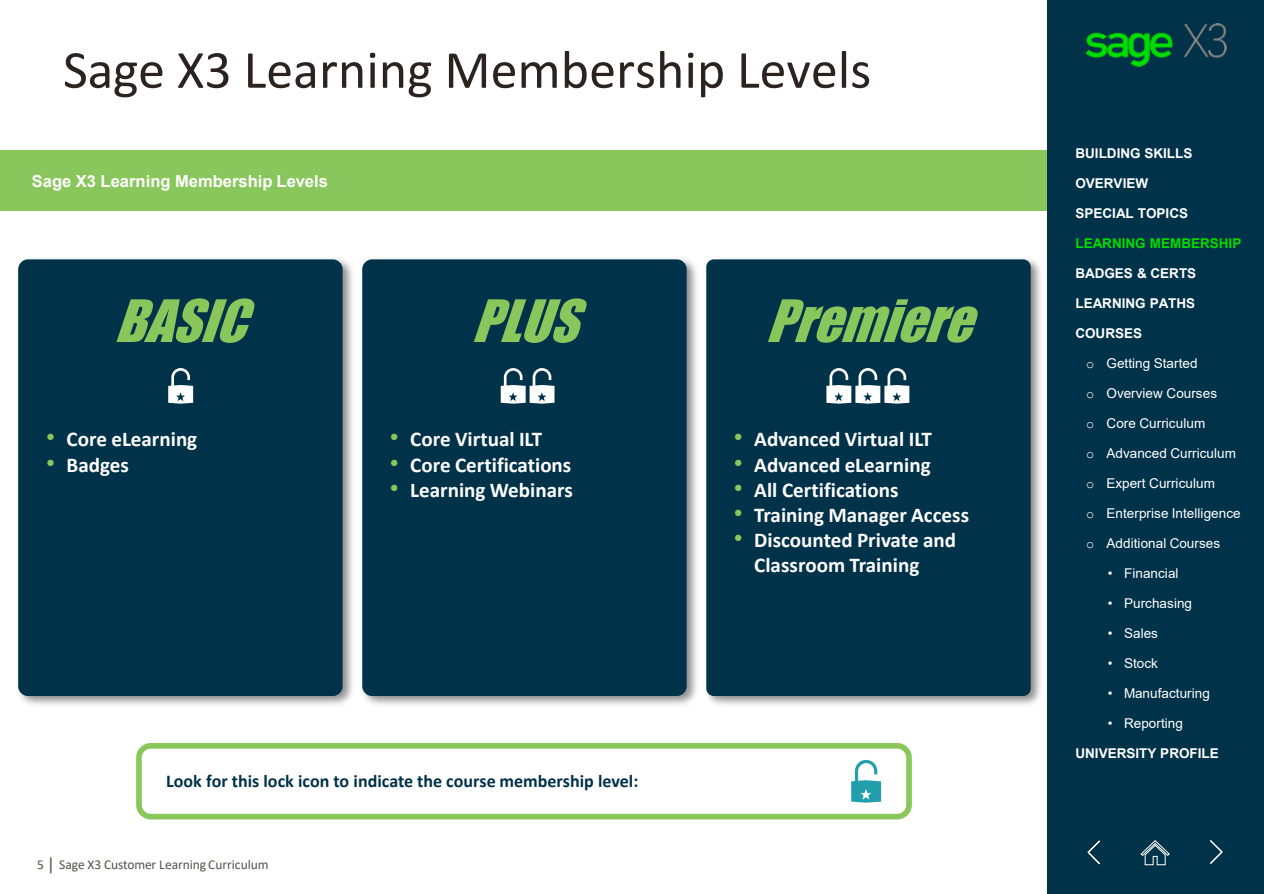
<style>
.page{position:relative;width:1264px;height:894px;background:#fff}
.page>*{position:absolute;margin:0;border:0;box-sizing:border-box;transform-origin:0 0}
.t1{font:54px "Calibri";color:#2b2320}
.t2{font:italic 54px "Impact";color:#89c65b}
.t3{font:700 21px/25.2px "Calibri";color:#fff}
.t4{font:700 18px "Calibri";color:#003149}
.t5{font:700 16.5px "Arial";color:#fff}
.t6{font:13.5px "Arial";letter-spacing:.005em;color:#fff}
.t7{font:700 13.5px "Arial";color:#fff}
.t8{font:13.5px "Calibri";letter-spacing:-.005em;color:#515249}
.t9{font:700 13.5px "Arial";color:#00dc01}
.s1{font-family:"Arial";font-weight:400;font-size:25.35px;color:#89c65b}
.s2{font-size:18px}
.s3{font-family:"Courier New"}
</style>
<div class="page">
<div style="left:0;top:150px;width:1081px;height:61px;background:#89c65b"></div>
<div style="left:1047px;top:0;width:216px;height:893px;background:#003249"></div>
<img style="left:1085px;top:24px;width:140px;height:42px">
<svg style="left:1140px;top:840px;width:30px;height:25px"></svg>
<svg style="left:1087px;top:840px;width:13px;height:24px"></svg>
<svg style="left:1210px;top:840px;width:12px;height:24px"></svg>
<img style="left:362px;top:258px;width:335px;height:447px">
<div style="left:362px;top:259px;width:324px;height:437px;background:#003249;border-radius:10px"></div>
<svg style="left:500px;top:368px;width:54px;height:35px"></svg>
<img style="left:706px;top:258px;width:335px;height:447px">
<div style="left:706px;top:259px;width:324px;height:437px;background:#003249;border-radius:8px"></div>
<svg style="left:826px;top:368px;width:83px;height:35px"></svg>
<img style="left:18px;top:258px;width:335px;height:447px">
<div style="left:18px;top:259px;width:324px;height:437px;background:#003249;border-radius:10px"></div>
<svg style="left:168px;top:368px;width:25px;height:35px"></svg>
<svg style="left:851px;top:759px;width:29px;height:43px"></svg>
<div style="left:136px;top:742px;width:775px;height:77px;border:6px solid #89c75b;border-radius:12px"></div>
<h2 class="t1" style="left:63px;top:32px;width:809px">Sage X3 Learning Membership Levels</h2>
<p class="t5" style="left:32px;top:170px;width:297px">Sage X3 Learning Membership Levels</p>
<p class="t2" style="left:114px;top:279px;width:159px">BASIC</p>
<p class="t3" style="left:46px;top:426px;width:152px"><span class="s1">•</span> Core eLearning</p>
<p class="t3" style="left:46px;top:451px;width:84px"><span class="s1">•</span> Badges</p>
<p class="t2" style="left:471px;top:279px;width:134px">PLUS</p>
<p class="t3" style="left:390px;top:426px;width:154px"><span class="s1">•</span> Core Virtual ILT</p>
<p class="t3" style="left:390px;top:451px;width:183px"><span class="s1">•</span> Core Certifications</p>
<p class="t3" style="left:390px;top:477px;width:185px"><span class="s1">•</span> Learning Webinars</p>
<p class="t4" style="left:166px;top:768px;width:473px">Look for this lock icon to indicate the course membership level:</p>
<p class="t8" style="left:37px;top:855px;width:233px">5 <span class="s2">|</span> Sage X3 Customer Learning Curriculum</p>
<p class="t2" style="left:765px;top:279px;width:233px">Premiere</p>
<p class="t3" style="left:733px;top:426px;width:200px"><span class="s1">•</span> Advanced Virtual ILT</p>
<p class="t3" style="left:733px;top:451px;width:198px"><span class="s1">•</span> Advanced eLearning</p>
<p class="t3" style="left:733px;top:477px;width:166px"><span class="s1">•</span> All Certifications</p>
<p class="t3" style="left:733px;top:502px;width:237px"><span class="s1">•</span> Training Manager Access</p>
<p class="t3" style="left:754px;top:527px;width:203px;text-indent:-20px"><span class="s1">•</span> Discounted Private and<br>Classroom Training</p>
<p class="t7" style="left:1075px;top:143px;width:119px">BUILDING SKILLS</p>
<p class="t7" style="left:1075px;top:173px;width:74px">OVERVIEW</p>
<p class="t7" style="left:1075px;top:203px;width:114px">SPECIAL TOPICS</p>
<p class="t9" style="left:1075px;top:233px;width:167px">LEARNING MEMBERSHIP</p>
<p class="t7" style="left:1075px;top:263px;width:122px">BADGES &amp; CERTS</p>
<p class="t7" style="left:1075px;top:293px;width:121px">LEARNING PATHS</p>
<p class="t7" style="left:1075px;top:323px;width:68px">COURSES</p>
<p class="t6" style="left:1085px;top:354px;width:113px"><span class="s3">o</span> Getting Started</p>
<p class="t6" style="left:1085px;top:383px;width:132px"><span class="s3">o</span> Overview Courses</p>
<p class="t6" style="left:1085px;top:413px;width:120px"><span class="s3">o</span> Core Curriculum</p>
<p class="t6" style="left:1085px;top:444px;width:151px"><span class="s3">o</span> Advanced Curriculum</p>
<p class="t6" style="left:1085px;top:473px;width:130px"><span class="s3">o</span> Expert Curriculum</p>
<p class="t6" style="left:1085px;top:503px;width:156px"><span class="s3">o</span> Enterprise Intelligence</p>
<p class="t6" style="left:1085px;top:534px;width:135px"><span class="s3">o</span> Additional Courses</p>
<p class="t6" style="left:1107px;top:563px;width:72px">• Financial</p>
<p class="t6" style="left:1107px;top:593px;width:86px">• Purchasing</p>
<p class="t6" style="left:1107px;top:624px;width:52px">• Sales</p>
<p class="t6" style="left:1107px;top:653px;width:52px">• Stock</p>
<p class="t6" style="left:1107px;top:683px;width:104px">• Manufacturing</p>
<p class="t6" style="left:1107px;top:714px;width:77px">• Reporting</p>
<p class="t7" style="left:1075px;top:743px;width:145px">UNIVERSITY PROFILE</p>
</div>
